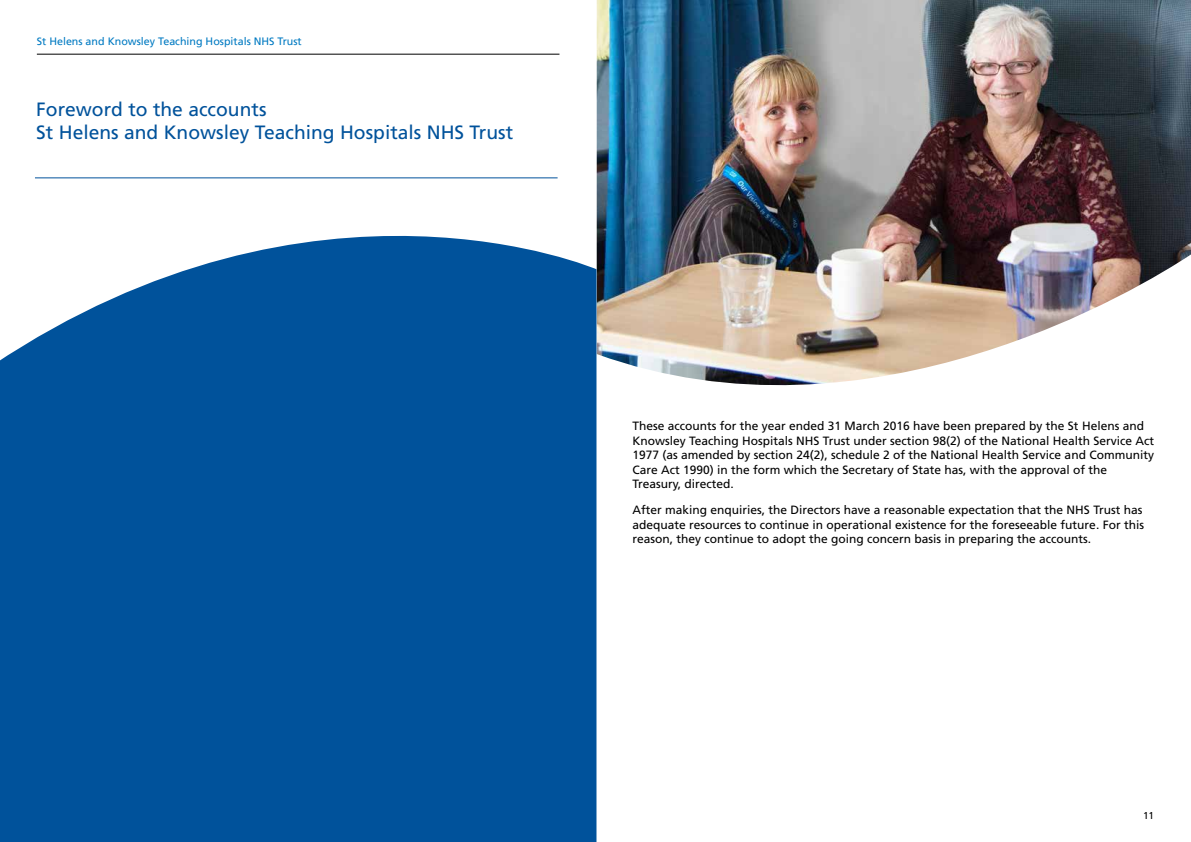
<style>
.page{position:relative;width:1191px;height:842px;background:#fff}
.page>*{position:absolute;margin:0;border:0;box-sizing:border-box;transform-origin:0 0}
.t1{font:19.3px/23.1px "Frutiger";color:#00529b}
.t2{font:12px/14.4px "Frutiger";color:#000}
.t3{font:10.7px "Frutiger LT";color:#007ac2}
.t4{font:10px "Frutiger";color:#000}
</style>
<div class="page">
<hr style="left:37px;top:54px;width:522px;height:1px;background:#000">
<img style="left:597px;top:0;width:594px;height:386px">
<svg style="left:0;top:177px;width:596px;height:665px;background:#2168a8"></svg>
<p class="t3" style="left:37px;top:35px;width:266px">St Helens and Knowsley Teaching Hospitals NHS Trust</p>
<h1 class="t1" style="left:36px;top:98px;width:478px">Foreword to the accounts<br>St Helens and Knowsley Teaching Hospitals NHS Trust</h1>
<p class="t2" style="left:632px;top:419px;width:523px">These accounts for the year ended 31 March 2016 have been prepared by the St Helens and Knowsley Teaching Hospitals NHS Trust under section 98(2) of the National Health Service Act 1977 (as amended by section 24(2), schedule 2 of the National Health Service and Community Care Act 1990) in the form which the Secretary of State has, with the approval of the Treasury, directed.</p>
<p class="t2" style="left:632px;top:503px;width:513px">After making enquiries, the Directors have a reasonable expectation that the NHS Trust has adequate resources to continue in operational existence for the foreseeable future. For this reason, they continue to adopt the going concern basis in preparing the accounts.</p>
<p class="t4" style="left:1143px;top:810px;width:13px">11</p>
</div>
